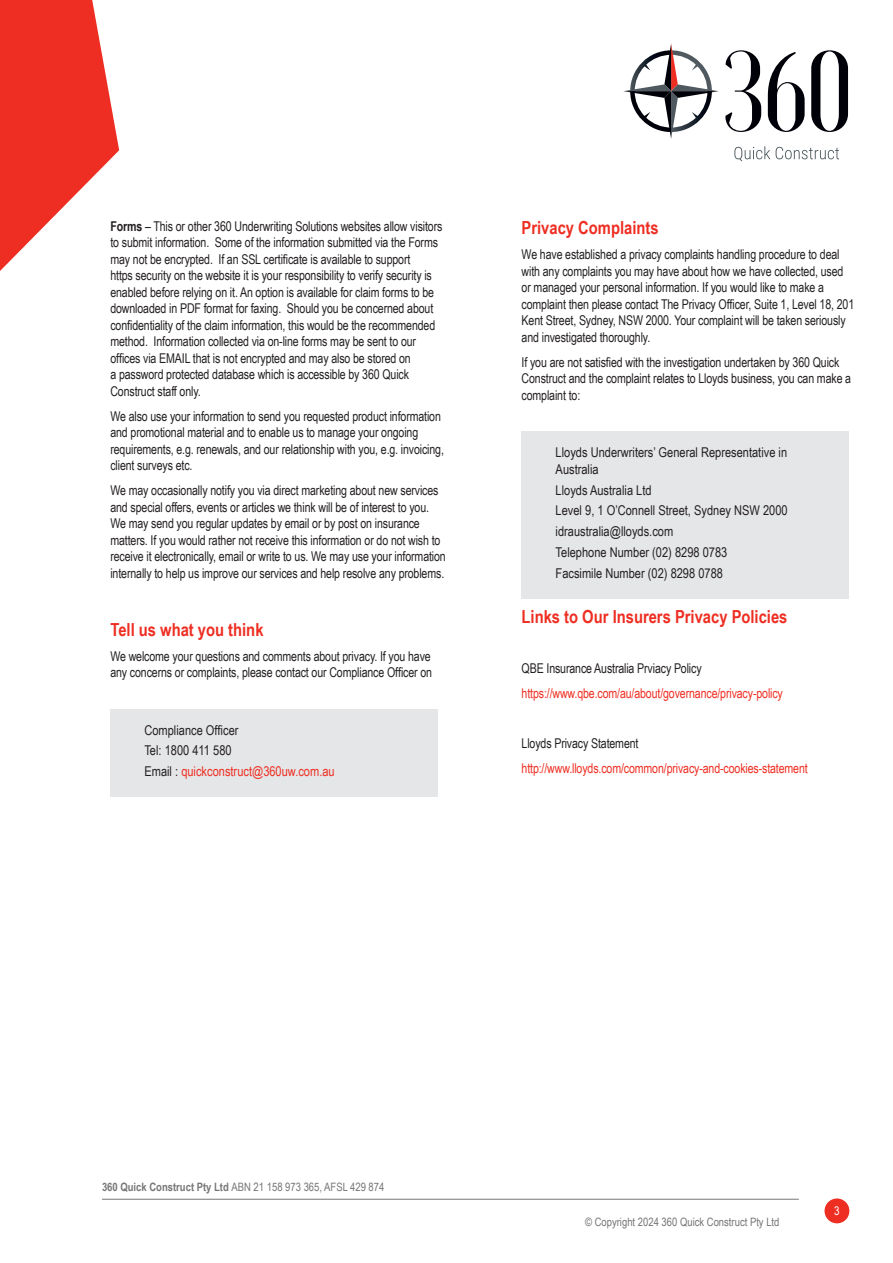
<style>
.page{position:relative;width:893px;height:1263px;background:#fff}
.page>*{position:absolute;margin:0;border:0;box-sizing:border-box;transform-origin:0 0}
.Secondary_Sub_-_Roboto{font:700 18px "Arial Narrow";color:#ee2e22}
.Body_Copy{font:13.5px/16.5px "Arial Narrow";letter-spacing:-.01em;color:#231f20;scale:.96 1}
.Contact_Address{font:13.5px/16.5px "Arial Narrow";color:#231f20}
.Body_Copy-2{font:13.5px "Arial Narrow";letter-spacing:-.01em;color:#ee2e22;scale:.96 1}
.Contact_Address-2{font:13.5px "Arial Narrow";color:#ee2e22}
.t1{font:12px "Arial Narrow";color:#fff}
.t2{font:11.55px "Arial Narrow";color:#777577}
.s1{font-weight:700}
.s2{color:#231f20}
</style>
<div class="page">
<svg style="left:0;top:0;width:119px;height:271px"></svg>
<div style="left:824px;top:1198px;width:25px;height:25px;background:#ee2e22;border-radius:50%"></div>
<svg style="left:768px;top:52px;width:37px;height:80px"></svg>
<svg style="left:811px;top:50px;width:37px;height:82px"></svg>
<svg style="left:725px;top:50px;width:36px;height:82px"></svg>
<svg style="left:623px;top:44px;width:96px;height:95px"></svg>
<svg style="left:734px;top:146px;width:36px;height:15px"></svg>
<svg style="left:776px;top:147px;width:63px;height:12px"></svg>
<hr style="left:102px;top:1199px;width:697px;height:1px;background:#777577">
<div style="left:110px;top:709px;width:328px;height:46px;background:#e5e6e8"></div>
<div style="left:110px;top:750px;width:328px;height:47px;background:#e5e6e8"></div>
<div style="left:522px;top:431px;width:327px;height:64px;background:#e5e6e8"></div>
<div style="left:522px;top:489px;width:327px;height:47px;background:#e5e6e8"></div>
<div style="left:522px;top:531px;width:327px;height:47px;background:#e5e6e8"></div>
<div style="left:522px;top:552px;width:327px;height:46px;background:#e5e6e8"></div>
<p class="Body_Copy" style="left:110px;top:217px;width:347px"><span class="s1">Forms</span> – This or other 360 Underwriting Solutions websites allow visitors to submit information. Some of the information submitted via the Forms may not be encrypted. If an SSL certificate is available to support<br>https security on the website it is your responsibility to verify security is enabled before relying on it. An option is available for claim forms to be downloaded in PDF format for faxing. Should you be concerned about confidentiality of the claim information, this would be the recommended method.   Information collected via on-line forms may be sent to our offices via EMAIL that is not encrypted and may also be stored on<br>a password protected database which is accessible by 360 Quick Construct staff only.</p>
<p class="Body_Copy" style="left:110px;top:407px;width:349px">We also use your information to send you requested product information and promotional material and to enable us to manage your ongoing requirements, e.g. renewals, and our relationship with you, e.g. invoicing, client surveys etc.</p>
<p class="Body_Copy" style="left:110px;top:482px;width:351px">We may occasionally notify you via direct marketing about new services and special offers, events or articles we think will be of interest to you.<br>We may send you regular updates by email or by post on insurance matters. If you would rather not receive this information or do not wish to receive it electronically, email or write to us. We may use your information internally to help us improve our services and help resolve any problems.</p>
<p class="Secondary_Sub_-_Roboto" style="left:110px;top:615px;width:155px">Tell us what you think</p>
<p class="Body_Copy" style="left:110px;top:647px;width:337px">We welcome your questions and comments about privacy. If you have any concerns or complaints, please contact our Compliance Officer on</p>
<p class="Contact_Address" style="left:144px;top:721px;width:96px">Compliance Officer</p>
<p class="Contact_Address" style="left:144px;top:742px;width:89px">Tel: 1800 411 580</p>
<p class="Contact_Address-2" style="left:144px;top:761px;width:192px"><span class="s2">Email :</span> quickconstruct@360uw.com.au</p>
<p class="Secondary_Sub_-_Roboto" style="left:522px;top:214px;width:138px">Privacy Complaints</p>
<p class="Body_Copy" style="left:522px;top:246px;width:348px">We have established a privacy complaints handling procedure to deal with any complaints you may have about how we have collected, used or managed your personal information. If you would like to make a complaint then please contact The Privacy Officer, Suite 1, Level 18, 201<br>Kent Street, Sydney, NSW 2000. Your complaint will be taken seriously and investigated thoroughly.</p>
<p class="Body_Copy" style="left:522px;top:353px;width:345px">If you are not satisfied with the investigation undertaken by 360 Quick<br>Construct and the complaint relates to Lloyds business, you can make a complaint to:</p>
<p class="Contact_Address" style="left:556px;top:444px;width:233px">Lloyds Underwriters’ General Representative in<br>Australia</p>
<p class="Contact_Address" style="left:556px;top:481px;width:98px">Lloyds Australia Ltd</p>
<p class="Contact_Address" style="left:556px;top:502px;width:233px">Level 9, 1 O’Connell Street, Sydney NSW 2000</p>
<p class="Contact_Address" style="left:556px;top:522px;width:119px">idraustralia@lloyds.com</p>
<p class="Contact_Address" style="left:556px;top:543px;width:173px">Telephone Number (02) 8298 0783</p>
<p class="Contact_Address" style="left:556px;top:564px;width:169px">Facsimile Number (02) 8298 0788</p>
<p class="Secondary_Sub_-_Roboto" style="left:522px;top:603px;width:267px">Links to Our Insurers Privacy Policies</p>
<p class="Body_Copy" style="left:522px;top:660px;width:189px">QBE Insurance Australia Prviacy Policy</p>
<p class="Body_Copy-2" style="left:522px;top:684px;width:274px">https://www.qbe.com/au/about/governance/privacy-policy</p>
<p class="Body_Copy" style="left:522px;top:735px;width:123px">Lloyds Privacy Statement</p>
<p class="Body_Copy-2" style="left:522px;top:759px;width:300px">http://www.lloyds.com/common/privacy-and-cookies-statement</p>
<p class="t2" style="left:102px;top:1178px;width:284px"><span class="s1">360 Quick Construct Pty Ltd</span> ABN 21 158 973 365, AFSL 429 874</p>
<p class="t2" style="left:585px;top:1213px;width:196px">© Copyright 2024 360 Quick Construct Pty Ltd</p>
<p class="t1" style="left:834px;top:1202px;width:7px">3</p>
</div>
